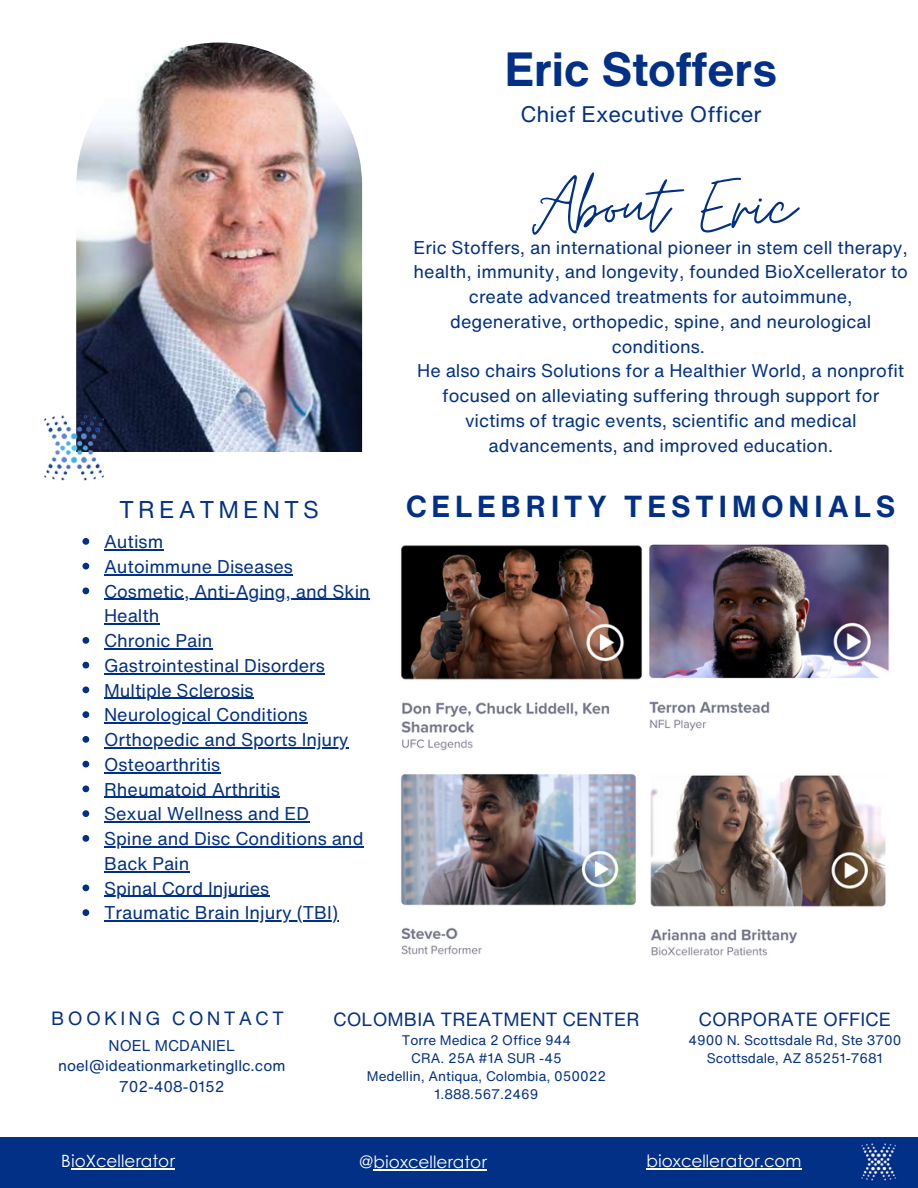
<style>
.page{position:relative;width:918px;height:1188px;background:#fff}
.page>*{position:absolute;margin:0;border:0;box-sizing:border-box;transform-origin:0 0}
.t1{font:85.8px "Moon Time";color:#023087}
.t2{font:700 46.65px "Helvetica Now Text";color:#023087}
.t3{font:700 29.55px "Helvetica Now Text";letter-spacing:.17em;color:#023087}
.t4{font:23.55px "Helvetica Now Text";letter-spacing:.17em;color:#023087}
.t5{font:21.9px "Helvetica Now Text";color:#023087}
.t6{font:18.75px "Helvetica Now Text";letter-spacing:.17em;color:#023087}
.t7{font:18.6px "Helvetica Now Text";color:#023087}
.t8{font:18px/24.8px "Helvetica Now Text";color:#023087;text-align:center}
.t9{font:16.95px "Century Gothic";color:#fff}
.t10{font:15.15px/20.2px "Helvetica Now Text";color:#023087;text-align:center}
.t11{font:13.5px/18px "Helvetica Now Text";color:#023087;text-align:center}
</style>
<div class="page">
<img style="left:76px;top:43px;width:286px;height:409px">
<div style="left:0;top:1137px;width:918px;height:51px;background:#023087"></div>
<img style="left:861px;top:1143px;width:35px;height:38px">
<img style="left:44px;top:392px;width:80px;height:89px">
<img style="left:401px;top:545px;width:241px;height:205px">
<img style="left:649px;top:544px;width:241px;height:187px">
<img style="left:401px;top:774px;width:235px;height:181px">
<img style="left:650px;top:775px;width:236px;height:181px">
<svg style="left:82px;top:538px;width:7px;height:7px"></svg>
<hr style="left:104px;top:549px;width:59px;height:1px;background:#023087">
<svg style="left:82px;top:563px;width:7px;height:7px"></svg>
<hr style="left:104px;top:574px;width:189px;height:1px;background:#023087">
<svg style="left:82px;top:588px;width:7px;height:6px"></svg>
<hr style="left:104px;top:599px;width:266px;height:1px;background:#023087">
<hr style="left:104px;top:624px;width:56px;height:1px;background:#023087">
<svg style="left:82px;top:637px;width:7px;height:7px"></svg>
<hr style="left:104px;top:648px;width:109px;height:1px;background:#023087">
<svg style="left:82px;top:662px;width:7px;height:7px"></svg>
<hr style="left:104px;top:673px;width:221px;height:1px;background:#023087">
<svg style="left:82px;top:687px;width:7px;height:6px"></svg>
<hr style="left:104px;top:698px;width:150px;height:1px;background:#023087">
<svg style="left:82px;top:711px;width:7px;height:7px"></svg>
<hr style="left:104px;top:723px;width:204px;height:1px;background:#023087">
<svg style="left:82px;top:736px;width:7px;height:7px"></svg>
<hr style="left:104px;top:747px;width:245px;height:1px;background:#023087">
<svg style="left:82px;top:761px;width:7px;height:7px"></svg>
<hr style="left:104px;top:772px;width:116px;height:1px;background:#023087">
<svg style="left:82px;top:786px;width:7px;height:6px"></svg>
<hr style="left:104px;top:797px;width:176px;height:1px;background:#023087">
<svg style="left:82px;top:810px;width:7px;height:7px"></svg>
<hr style="left:104px;top:822px;width:205px;height:1px;background:#023087">
<svg style="left:82px;top:835px;width:7px;height:7px"></svg>
<hr style="left:104px;top:846px;width:259px;height:1px;background:#023087">
<hr style="left:104px;top:871px;width:86px;height:1px;background:#023087">
<svg style="left:82px;top:885px;width:7px;height:6px"></svg>
<hr style="left:104px;top:896px;width:165px;height:1px;background:#023087">
<svg style="left:82px;top:909px;width:7px;height:7px"></svg>
<hr style="left:104px;top:921px;width:234px;height:1px;background:#023087">
<hr style="left:71px;top:1168px;width:104px;height:1px;background:#fff">
<hr style="left:646px;top:1168px;width:156px;height:2px;background:#fff">
<hr style="left:374px;top:1169px;width:113px;height:1px;background:#fff">
<h2 class="t2" style="left:505px;top:34px;width:274px">Eric Stoffers</h2>
<p class="t5" style="left:521px;top:97px;width:243px">Chief Executive Officer</p>
<h3 class="t4" style="left:119px;top:492px;width:201px">TREATMENTS</h3>
<p class="t8" style="left:104px;top:529px;width:267px;text-align:left">Autism<br>Autoimmune Diseases<br>Cosmetic, Anti-Aging, and Skin<br>Health<br>Chronic Pain<br>Gastrointestinal Disorders<br>Multiple Sclerosis<br>Neurological Conditions<br>Orthopedic and Sports Injury<br>Osteoarthritis<br>Rheumatoid Arthritis<br>Sexual Wellness and ED<br>Spine and Disc Conditions and<br>Back Pain<br>Spinal Cord Injuries<br>Traumatic Brain Injury (TBI)</p>
<h1 class="t1" style="left:532px;top:154px;width:265px">About Eric</h1>
<p class="t8" style="left:414px;top:234px;width:496px">Eric Stoffers, an international pioneer in stem cell therapy, health, immunity, and longevity, founded BioXcellerator to create advanced treatments for autoimmune, degenerative, orthopedic, spine, and neurological conditions.<br>He also chairs Solutions for a Healthier World, a nonprofit focused on alleviating suffering through support for victims of tragic events, scientific and medical advancements, and improved education.</p>
<h3 class="t3" style="left:406px;top:484px;width:491px">CELEBRITY TESTIMONIALS</h3>
<p class="t6" style="left:51px;top:1005px;width:234px">BOOKING CONTACT</p>
<p class="t10" style="left:58px;top:1035px;width:229px">NOEL MCDANIEL noel@ideationmarketingllc.com<br>702-408-0152</p>
<p class="t7" style="left:333px;top:1005px;width:308px">COLOMBIA TREATMENT CENTER</p>
<p class="t11" style="left:367px;top:1031px;width:241px">Torre Medica 2 Office 944<br>CRA. 25A #1A SUR -45<br>Medellin, Antiqua, Colombia, 050022<br>1.888.567.2469</p>
<p class="t7" style="left:698px;top:1005px;width:194px">CORPORATE OFFICE</p>
<p class="t11" style="left:688px;top:1031px;width:214px">4900 N. Scottsdale Rd, Ste 3700<br>Scottsdale, AZ 85251-7681</p>
<p class="t9" style="left:61px;top:1148px;width:115px">BioXcellerator</p>
<p class="t9" style="left:359px;top:1149px;width:129px">@bioxcellerator</p>
<p class="t9" style="left:646px;top:1148px;width:157px">bioxcellerator.com</p>
</div>
